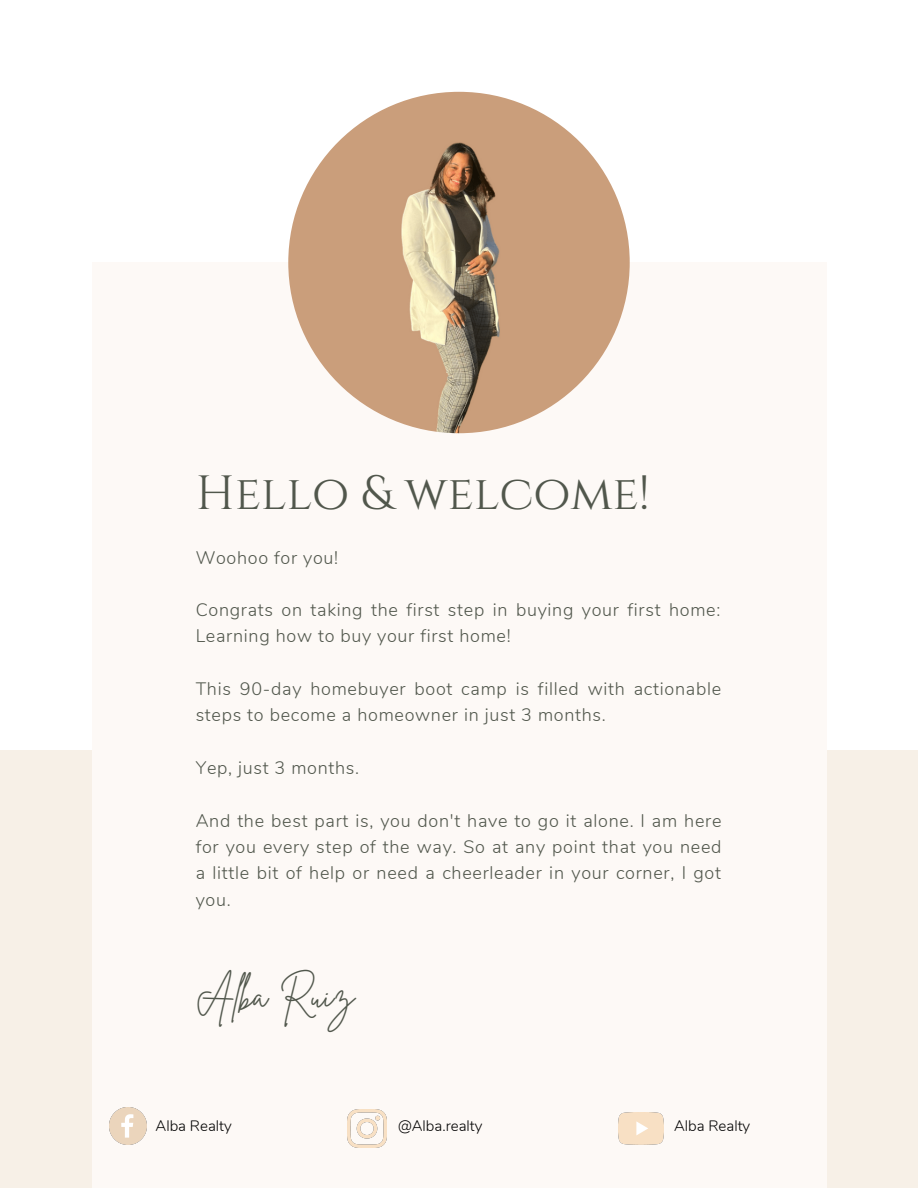
<style>
.page{position:relative;width:918px;height:1188px;background:#fff}
.page>*{position:absolute;margin:0;border:0;box-sizing:border-box;transform-origin:0 0}
.t1{font:48px "Cinzel";color:#51574c}
.t2{font:36px "Brittany Signature";color:#51574c}
.t3{font:300 18px/26.2px "Nunito";letter-spacing:.04em;color:#51574c}
.t4{font:300 15px "Nunito";color:#000}
</style>
<div class="page">
<div style="left:0;top:750px;width:918px;height:438px;background:#f7f0e7"></div>
<div style="left:92px;top:263px;width:734px;height:925px;background:#fdf9f6"></div>
<img style="left:288px;top:92px;width:342px;height:341px;border-radius:50%">
<img style="left:109px;top:1108px;width:37px;height:37px">
<img style="left:348px;top:1110px;width:38px;height:38px">
<img style="left:619px;top:1113px;width:45px;height:31px">
<h1 class="t1" style="left:196px;top:462px;width:456px">Hello &amp; welcome!</h1>
<p class="t3" style="left:196px;top:544px;width:144px">Woohoo for you!</p>
<p class="t3" style="left:196px;top:597px;width:526px">Congrats on taking the first step in buying your first home:<br>Learning how to buy your first home!</p>
<p class="t3" style="left:196px;top:676px;width:527px">This 90-day homebuyer boot camp is filled with actionable steps to become a homeowner in just 3 months.</p>
<p class="t3" style="left:196px;top:755px;width:165px">Yep, just 3 months.</p>
<p class="t3" style="left:196px;top:808px;width:527px;text-align:justify">And the best part is, you don't have to go it alone. I am here for you every step of the way. So at any point that you need a little bit of help or need a cheerleader in your corner, I got you.</p>
<h2 class="t2" style="left:196px;top:972px;width:160px">Alba Ruiz</h2>
<p class="t4" style="left:156px;top:1116px;width:78px">Alba Realty</p>
<p class="t4" style="left:398px;top:1116px;width:86px">@Alba.realty</p>
<p class="t4" style="left:674px;top:1116px;width:78px">Alba Realty</p>
</div>
